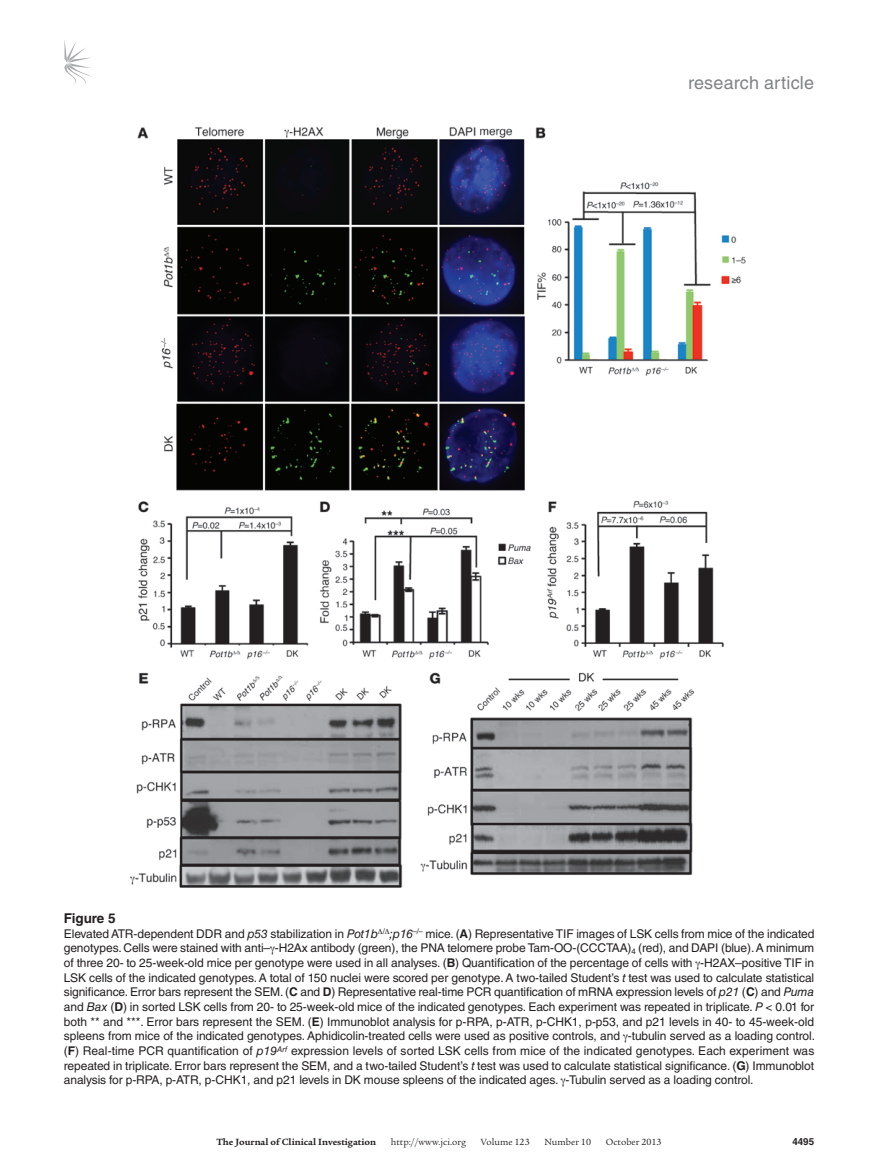
<style>
.page{position:relative;width:878px;height:1175px;background:#fff}
.page>*{position:absolute;margin:0;border:0;box-sizing:border-box;transform-origin:0 0}
.t1{font:18px "Helvetica LT Std";letter-spacing:.01em;color:#808285}
.t2{font:700 13.5px "Helvetica LT Std";color:#231f20}
.t3{font:12px/14.7px "Helvetica LT Std";letter-spacing:-.005em;color:#231f20;text-align:justify}
.t4{font:9.75px "Legacy Serif Std";color:#231f20}
.t5{font:700 9.75px "Legacy Serif Std";color:#231f20}
.t6{font:700 9.75px "Helvetica LT Std";color:#231f20}
.s1{font-style:italic}
.s2{font-weight:700}
</style>
<div class="page">
<svg style="left:64px;top:40px;width:27px;height:45px"></svg>
<img style="left:130px;top:127px;width:616px;height:761px">
<h1 class="t1" style="left:688px;top:73px;width:127px">research article</h1>
<p class="t2" style="left:64px;top:910px;width:53px">Figure 5</p>
<p class="t3" style="left:64px;top:926px;width:752px">Elevated ATR-dependent DDR and <span class="s1">p53</span> stabilization in <span class="s1">Pot1b</span> <sup>/</sup> <span class="s1">;p16</span><sup>–/–</sup> mice. (<span class="s2">A</span>) Representative TIF images of LSK cells from mice of the indicated genotypes. Cells were stained with anti– -H2Ax antibody (green), the PNA telomere probe Tam-OO-(CCCTAA)<sub>4</sub> (red), and DAPI (blue). A minimum of three 20- to 25-week-old mice per genotype were used in all analyses. (<span class="s2">B</span>) Quantification of the percentage of cells with -H2AX–positive TIF in LSK cells of the indicated genotypes. A total of 150 nuclei were scored per genotype. A two-tailed Student’s <span class="s1">t</span> test was used to calculate statistical significance. Error bars represent the SEM. (<span class="s2">C</span> and <span class="s2">D</span>) Representative real-time PCR quantification of mRNA expression levels of <span class="s1">p21</span> (<span class="s2">C</span>) and <span class="s1">Puma </span>and <span class="s1">Bax</span> (<span class="s2">D</span>) in sorted LSK cells from 20- to 25-week-old mice of the indicated genotypes. Each experiment was repeated in triplicate. <span class="s1">P</span> &lt; 0.01 for both ** and ***. Error bars represent the SEM. (<span class="s2">E</span>) Immunoblot analysis for p-RPA, p-ATR, p-CHK1, p-p53, and p21 levels in 40- to 45-week-old spleens from mice of the indicated genotypes. Aphidicolin-treated cells were used as positive controls, and -tubulin served as a loading control. (<span class="s2">F</span>) Real-time PCR quantification of <span class="s1">p19</span><sup>Arf</sup> expression levels of sorted LSK cells from mice of the indicated genotypes. Each experiment was repeated in triplicate. Error bars represent the SEM, and a two-tailed Student’s <span class="s1">t</span> test was used to calculate statistical significance. (<span class="s2">G</span>) Immunoblot analysis for p-RPA, p-ATR, p-CHK1, and p21 levels in DK mouse spleens of the indicated ages. -Tubulin served as a loading control.</p>
<p class="t5" style="left:216px;top:1135px;width:161px">The Journal of Clinical Investigation</p>
<p class="t4" style="left:391px;top:1136px;width:77px">http://www.jci.org</p>
<p class="t4" style="left:480px;top:1136px;width:50px">Volume 123</p>
<p class="t4" style="left:544px;top:1136px;width:48px">Number 10</p>
<p class="t4" style="left:605px;top:1136px;width:57px">October 2013</p>
<p class="t6" style="left:792px;top:1135px;width:23px">4495</p>
</div>
